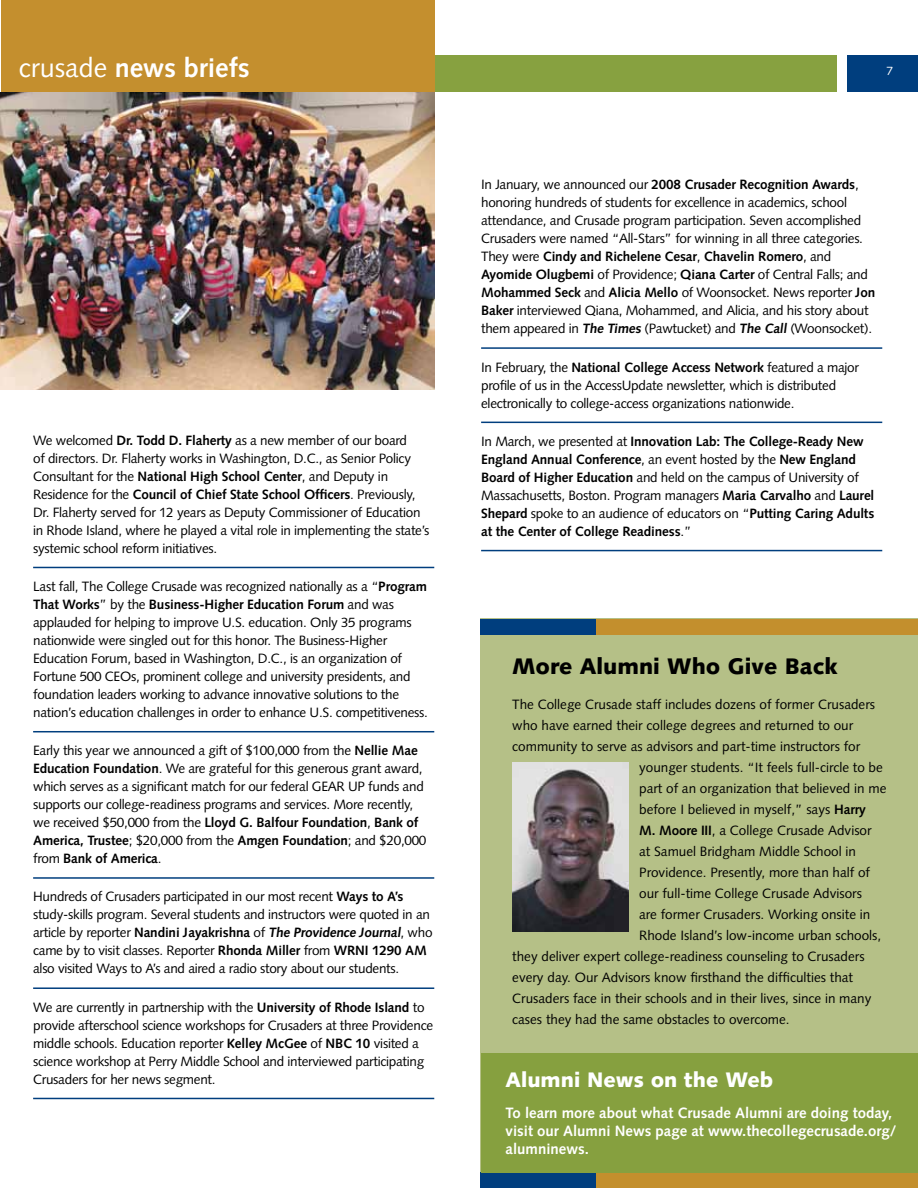
<style>
.page{position:relative;width:918px;height:1188px;background:#fff}
.page>*{position:absolute;margin:0;border:0;box-sizing:border-box;transform-origin:0 0}
.t1{font:700 27px "Syntax";color:#fff}
.t2{font:900 22.5px "Syntax";color:#000}
.t3{font:900 21px "Syntax";color:#fff}
.t4{font:700 15px/18px "Syntax";color:#fff}
.t5{font:13.5px/18px "Syntax";letter-spacing:-.02em;color:#000}
.t6{font:13.5px "Syntax";color:#000}
.t7{font:700 13.5px/18px "Syntax";letter-spacing:-.01em;color:#000}
.t8{font:12px "Syntax";color:#fff}
.s1{font-weight:400}
.s2{font-weight:700}
</style>
<div class="page">
<div style="left:847px;top:55px;width:71px;height:37px;background:#003e7e"></div>
<div style="left:344px;top:55px;width:493px;height:37px;background:#87a140"></div>
<hr style="left:481px;top:347px;width:401px;height:2px;background:#003e7e">
<hr style="left:481px;top:422px;width:401px;height:1px;background:#003e7e">
<hr style="left:481px;top:550px;width:401px;height:1px;background:#003e7e">
<hr style="left:33px;top:567px;width:401px;height:1px;background:#003e7e">
<hr style="left:33px;top:731px;width:401px;height:1px;background:#003e7e">
<hr style="left:33px;top:877px;width:401px;height:2px;background:#003e7e">
<hr style="left:33px;top:987px;width:401px;height:2px;background:#003e7e">
<hr style="left:33px;top:1098px;width:401px;height:1px;background:#003e7e">
<div style="left:1px;top:0;width:433px;height:93px;background:#c48f2e"></div>
<img style="left:0;top:92px;width:434px;height:297px">
<div style="left:480px;top:619px;width:438px;height:569px;background:#b5c087"></div>
<img style="left:512px;top:762px;width:116px;height:170px">
<div style="left:496px;top:619px;width:422px;height:15px;background:#c38f2d"></div>
<div style="left:480px;top:619px;width:116px;height:15px;background:#003e7e"></div>
<div style="left:497px;top:1172px;width:421px;height:16px;background:#c38f2d"></div>
<div style="left:480px;top:1172px;width:116px;height:16px;background:#003e7e"></div>
<div style="left:482px;top:1054px;width:436px;height:119px;background:#86a03f"></div>
<h1 class="t1" style="left:19px;top:52px;width:232px"><span class="s1">crusade</span> news briefs</h1>
<p class="t5" style="left:33px;top:431px;width:398px">We welcomed <span class="s2">Dr. Todd D. Flaherty</span> as a new member of our board<br>of directors. Dr. Flaherty works in Washington, D.C., as Senior Policy Consultant for the <span class="s2">National H igh School Center</span>, and Deputy in Residence for the <span class="s2">Council of Chief State School Officers</span>. Previously, Dr. Flaherty served for 12 years as Deputy Commissioner of Education in Rhode Island, where he played a vital role in implementing the state’s systemic school reform initiatives.</p>
<p class="t5" style="left:33px;top:577px;width:396px">Last fall, The College Crusade was recognized nationally as a “<span class="s2">Program That Works</span>” by the <span class="s2">Business-Higher Education Forum</span> and was applauded for helping to improve U.S. education. Only 35 programs nationwide were singled out for this honor. The Business-Higher Education Forum, based in Washington, D.C., is an organization of Fortune 500 CEOs, prominent college and university presidents, and foundation leaders working to advance innovative solutions to the nation’s education challenges in order to enhance U.S. competitiveness.</p>
<p class="t5" style="left:33px;top:741px;width:395px">Early this year we announced a gift of $100,000 from the <span class="s2">Nellie Mae Education Foundation</span>. We are grateful for this generous grant award, which serves as a significant match for our federal GEAR UP funds and supports our college-readiness programs and services. More recently, we received $50,000 from the <span class="s2">Lloyd G. Balfour Foundation</span>, <span class="s2">Bank of America, Trustee</span>; $20,000 from the <span class="s2">Amgen Foundation</span>; and $20,000 from <span class="s2">Bank of America</span>.</p>
<p class="t5" style="left:33px;top:888px;width:401px">Hundreds of Crusaders participated in our most recent <span class="s2">Ways to A’s </span>study-skills program. Several students and instructors were quoted in an article by reporter <span class="s2">Nandini Jayakrishna</span> of <span class="s2">The Providence Journal</span>, who came by to visit classes. Reporter <span class="s2">Rhonda Miller</span> from <span class="s2">WRNI 1290 AM </span>also visited Ways to A’s and aired a radio story about our students.</p>
<p class="t5" style="left:33px;top:998px;width:402px">We are currently in partnership with the <span class="s2">U niversity of Rhode Island</span> to provide afterschool science workshops for Crusaders at three Providence middle schools. Education reporter <span class="s2">Kelley McGee</span> of <span class="s2">NBC 10</span> visited a science workshop at Perry Middle School and interviewed participating Crusaders for her news segment.</p>
<p class="t8" style="left:886px;top:64px;width:8px">7</p>
<p class="t5" style="left:481px;top:176px;width:396px">I n January, we announced our <span class="s2">2008 Crusader Recognition Awards</span>, honoring hundreds of students for excellence in academics, school attendance, and Crusade program participation. Seven accomplished Crusaders were named “All-Stars” for winning in all three categories.<br>They were <span class="s2">Cindy and Richelene Cesar</span>, <span class="s2">Chavelin Romero</span>, and <span class="s2">Ayomide Olugbemi</span> of Providence; <span class="s2">Qiana Carter</span> of Central Falls; and <span class="s2">Mohammed Seck</span> and <span class="s2">Alicia Mello</span> of Woonsocket. N ews reporter <span class="s2">Jon Baker</span> interviewed Qiana, Mohammed, and Alicia, and his story about them appeared in <span class="s2">The Times</span> (Pawtucket) and <span class="s2">The Call</span> (Woonsocket).</p>
<p class="t5" style="left:481px;top:358px;width:379px">I n February, the <span class="s2">National College Access Network</span> featured a major profile of us in the AccessUpdate newsletter, which is distributed electronically to college-access organizations nationwide.</p>
<p class="t7" style="left:481px;top:432px;width:395px"><span class="s1">I n March, we presented at</span> Innovation Lab: The College-Ready New England Annual Conference<span class="s1">, an event hosted by the</span> New England Board of H igher Education <span class="s1">and held on the campus of University of Massachusetts, Boston. Program managers</span> Maria Carvalho <span class="s1">and</span> Laurel Shepard <span class="s1">spoke to an audience of educators on “</span>Putting Caring Adults at the Center of College Readiness<span class="s1">.”</span></p>
<h2 class="t2" style="left:512px;top:653px;width:327px">More Alumni Who Give Back</h2>
<p class="t6" style="left:512px;top:696px;width:364px">The College Crusade staff includes dozens of former Crusaders</p>
<p class="t6" style="left:512px;top:717px;width:343px">who have earned their college degrees and returned to our</p>
<p class="t6" style="left:512px;top:738px;width:350px">community to serve as advisors and part-time instructors for</p>
<p class="t6" style="left:639px;top:759px;width:245px">younger students. “It feels full-circle to be</p>
<p class="t6" style="left:639px;top:780px;width:249px">part of an organization that believed in me</p>
<p class="t6" style="left:639px;top:801px;width:228px">before I believed in myself,” says <span class="s2">Harry</span></p>
<p class="t6" style="left:639px;top:822px;width:234px"><span class="s2">M. Moore III</span>, a College Crusade Advisor</p>
<p class="t6" style="left:639px;top:843px;width:218px">at Samuel Bridgham Middle School in</p>
<p class="t6" style="left:639px;top:864px;width:232px">Providence. Presently, more than half of</p>
<p class="t6" style="left:639px;top:885px;width:224px">our full-time College Crusade Advisors</p>
<p class="t6" style="left:639px;top:906px;width:233px">are former Crusaders. Working onsite in</p>
<p class="t6" style="left:639px;top:927px;width:244px">Rhode Island’s low-income urban schools,</p>
<p class="t6" style="left:512px;top:948px;width:354px">they deliver expert college-readiness counseling to Crusaders</p>
<p class="t6" style="left:512px;top:969px;width:342px">every day. Our Advisors know firsthand the difficulties that</p>
<p class="t6" style="left:512px;top:990px;width:361px">Crusaders face in their schools and in their lives, since in many</p>
<p class="t6" style="left:512px;top:1011px;width:279px">cases they had the same obstacles to overcome.</p>
<h3 class="t3" style="left:506px;top:1067px;width:269px">Alumni News on the Web</h3>
<p class="t4" style="left:506px;top:1104px;width:392px">To learn more about what Crusade Alumni are doing today, visit our Alumni News page at www.thecollegecrusade.org/ alumninews.</p>
</div>
